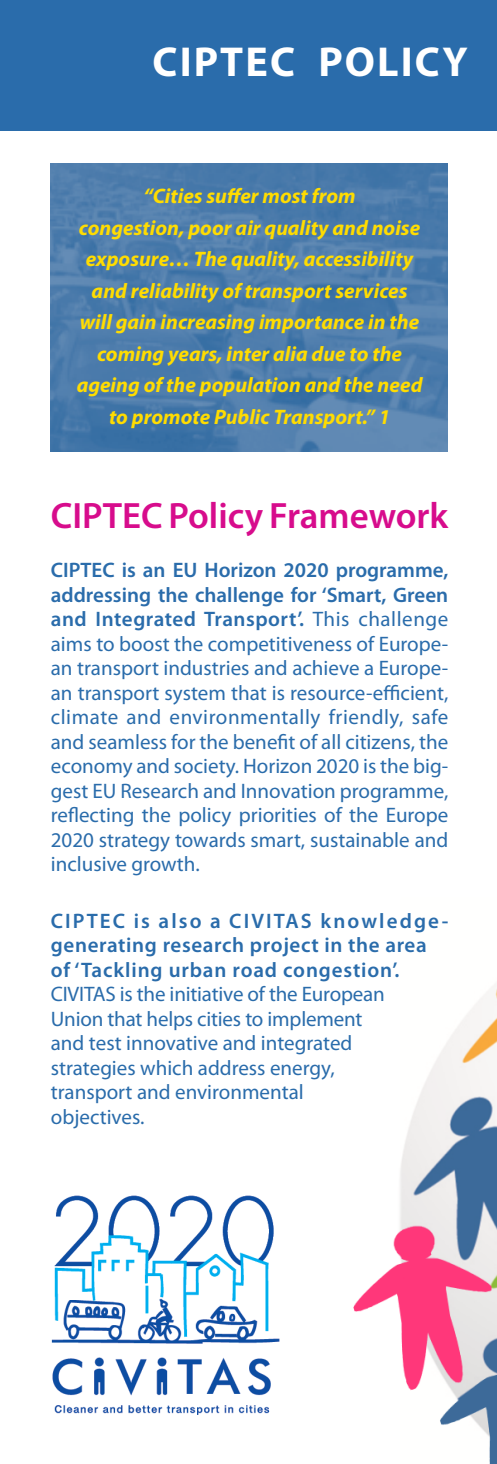
<style>
.page{position:relative;width:497px;height:1464px;background:#fff}
.page>*{position:absolute;margin:0;border:0;box-sizing:border-box;transform-origin:0 0}
.t1{font:700 42px "Myriad Pro";letter-spacing:.05em;color:#fff}
.t2{font:600 36.75px "Myriad Pro";color:#d70c8c}
.t3{font:21px/24.5px "Myriad Pro";color:#2a6cab;text-align:justify}
.t4{font:italic 700 21px "Myriad Pro";color:#ffdc01}
.t5{font:600 21px "Myriad Pro";letter-spacing:.04em;color:#2a6cab}
.t6{font:600 21px "Myriad Pro";letter-spacing:.1em;color:#2a6cab}
.s1{font-weight:600}
</style>
<div class="page">
<img style="left:353px;top:984px;width:143px;height:479px">
<div style="left:0;top:0;width:496px;height:130px;background:#2a6cab"></div>
<img style="left:50px;top:164px;width:397px;height:287px">
<img style="left:51px;top:1195px;width:229px;height:220px">
<p class="t1" style="left:152px;top:34px;width:316px">CIPTEC POLICY</p>
<p class="t4" style="left:143px;top:182px;width:213px">“Cities suffer most from</p>
<p class="t4" style="left:79px;top:214px;width:342px">congestion, poor air quality and noise</p>
<p class="t4" style="left:86px;top:245px;width:329px">exposure… The quality, accessibility</p>
<p class="t4" style="left:91px;top:277px;width:317px">and reliability of transport services</p>
<p class="t4" style="left:80px;top:308px;width:340px">will gain increasing importance in the</p>
<p class="t4" style="left:97px;top:340px;width:306px">coming years, inter alia due to the</p>
<p class="t4" style="left:77px;top:371px;width:347px">ageing of the population and the need</p>
<p class="t4" style="left:109px;top:403px;width:282px">to promote Public Transport.” 1</p>
<p class="t2" style="left:51px;top:492px;width:398px">CIPTEC Policy Framework</p>
<p class="t3" style="left:51px;top:557px;width:398px"><span class="s1">CIPTEC is an EU Horizon 2020 programme, addressing the challenge for ‘Smart, Green and Integrated Transport’.</span> This challenge aims to boost the competitiveness of Europe&shy;an transport industries and achieve a Europe&shy;an transport system that is resource-efficient, climate and environmentally friendly, safe and seamless for the benefit of all citizens, the economy and society. Horizon 2020 is the big&shy;gest EU Research and Innovation programme, reflecting the policy priorities of the Europe 2020 strategy towards smart, sustainable and inclusive growth.</p>
<p class="t6" style="left:51px;top:907px;width:398px">CIPTEC is also a CIVITAS knowledge-</p>
<p class="t5" style="left:51px;top:932px;width:377px">generating research project in the area</p>
<p class="t5" style="left:51px;top:956px;width:350px">of ‘Tackling urban road congestion’.</p>
<p class="t3" style="left:51px;top:981px;width:335px">CIVITAS is the initiative of the European</p>
<p class="t3" style="left:51px;top:1006px;width:313px">Union that helps cities to implement</p>
<p class="t3" style="left:51px;top:1030px;width:303px">and test innovative and integrated</p>
<p class="t3" style="left:51px;top:1055px;width:285px">strategies which address energy,</p>
<p class="t3" style="left:51px;top:1079px;width:254px">transport and environmental</p>
<p class="t3" style="left:51px;top:1104px;width:95px">objectives.</p>
</div>
